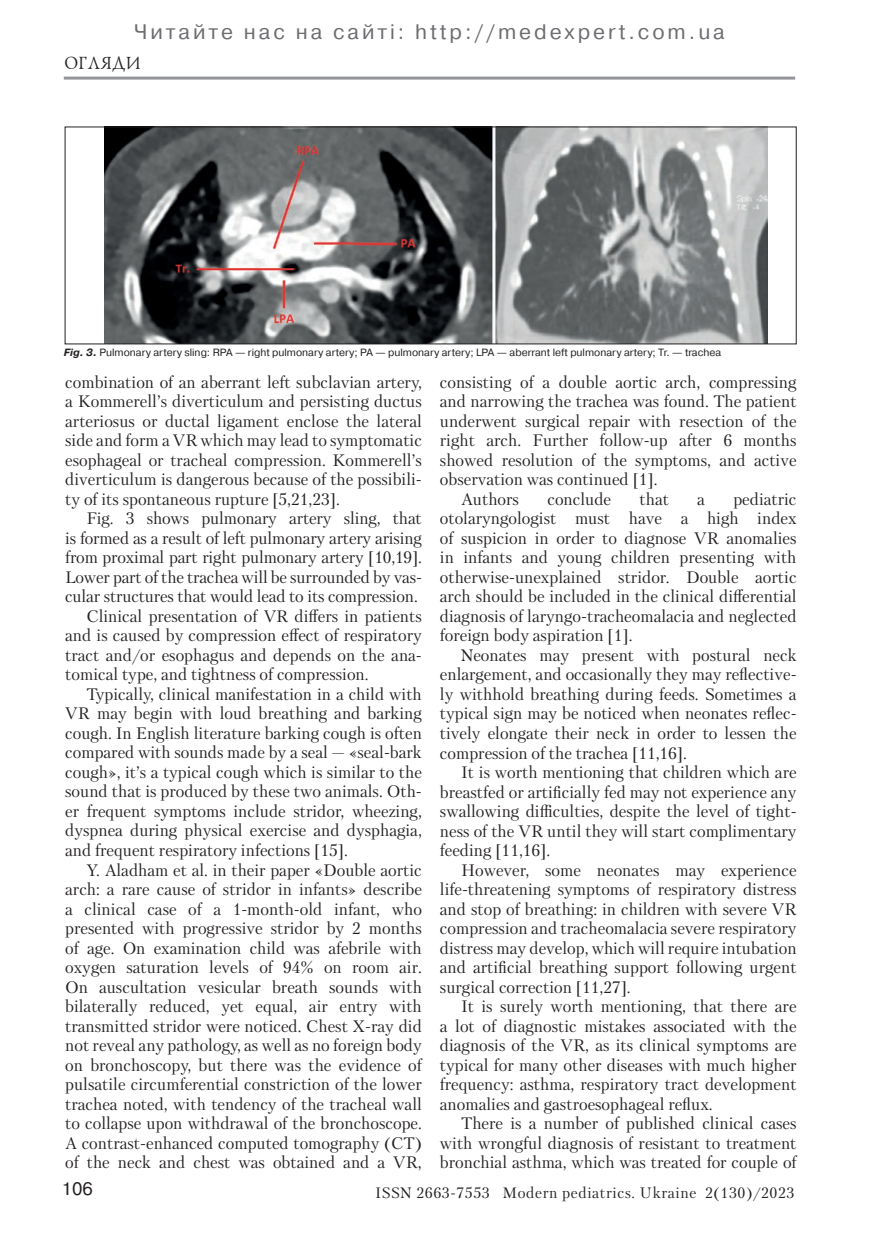
<style>
.page{position:relative;width:893px;height:1234px;background:#fff}
.page>*{position:absolute;margin:0;border:0;box-sizing:border-box;transform-origin:0 0}
.t1{font:21px "Pragmatica C";letter-spacing:.14em;color:#6c6d70}
.t2{font:18px "Lazurski Cyrillic";letter-spacing:.04em;color:#231f20}
.t3{font:18px "Pragmatica C";color:#231f20}
.t4{font:16.5px/19.5px "Petersburg";color:#231f20;text-align:justify}
.t5{font:15px "Petersburg";letter-spacing:.04em;color:#231f20}
.t6{font:10.5px "Pragmatica";color:#231f20}
.s1{font-weight:700;font-style:italic}
</style>
<div class="page">
<hr style="left:64px;top:77px;width:731px;height:3px;background:#939598">
<img style="left:105px;top:128px;width:662px;height:214px">
<div style="left:65px;top:126px;width:732px;height:218px;border:1px solid #231f20"></div>
<p class="t1" style="left:134px;top:20px;width:592px">Читайте нас на сайті: http://medexpert.com.ua</p>
<p class="t2" style="left:64px;top:54px;width:78px">ОГЛЯДИ</p>
<p class="t6" style="left:64px;top:346px;width:659px"><span class="s1">Fig. 3.</span> Pulmonary artery sling: RPA — right pulmonary artery; PA — pulmonary artery; LPA — aberrant left pulmonary artery; Tr. — trachea</p>
<p class="t4" style="left:65px;top:372px;width:358px">combination of an aberrant left subclavian artery, a Kommerell’s diverticulum and persisting ductus arteriosus or ductal ligament enclose the lateral side and form a VR which may lead to symptomatic esophageal or tracheal compression. Kommerell’s diverticulum is dangerous because of the possibili&shy;ty of its spontaneous rupture [5,21,23].</p>
<p class="t4" style="left:86px;top:508px;width:337px">Fig. 3 shows pulmonary artery sling, that</p>
<p class="t4" style="left:65px;top:528px;width:358px">is formed as a result of left pulmonary artery arising</p>
<p class="t4" style="left:65px;top:547px;width:358px">from proximal part right pulmonary artery [10,19].</p>
<p class="t4" style="left:65px;top:567px;width:358px">Lower part of the trachea will be surrounded by vas-</p>
<p class="t4" style="left:65px;top:586px;width:354px">cular structures that would lead to its compression.</p>
<p class="t4" style="left:86px;top:606px;width:337px">Clinical presentation of VR differs in patients</p>
<p class="t4" style="left:65px;top:625px;width:358px">and is caused by compression effect of respiratory</p>
<p class="t4" style="left:65px;top:645px;width:358px">tract and/or esophagus and depends on the ana-</p>
<p class="t4" style="left:65px;top:664px;width:305px">tomical type, and tightness of compression.</p>
<p class="t4" style="left:86px;top:684px;width:337px">Typically, clinical manifestation in a child with</p>
<p class="t4" style="left:65px;top:703px;width:358px">VR may begin with loud breathing and barking</p>
<p class="t4" style="left:65px;top:723px;width:358px">cough. In English literature barking cough is often</p>
<p class="t4" style="left:65px;top:742px;width:358px">compared with sounds made by a seal — «seal-bark</p>
<p class="t4" style="left:65px;top:762px;width:358px">cough», it’s a typical cough which is similar to the</p>
<p class="t4" style="left:65px;top:781px;width:358px">sound that is produced by these two animals. Oth-</p>
<p class="t4" style="left:65px;top:801px;width:358px">er frequent symptoms include stridor, wheezing,</p>
<p class="t4" style="left:65px;top:820px;width:358px">dyspnea during physical exercise and dysphagia,</p>
<p class="t4" style="left:65px;top:840px;width:284px">and frequent respiratory infections [15].</p>
<p class="t4" style="left:86px;top:859px;width:337px">Y. Aladham et al. in their paper «Double aortic</p>
<p class="t4" style="left:65px;top:879px;width:358px">arch: a rare cause of stridor in infants» describe</p>
<p class="t4" style="left:65px;top:898px;width:358px">a clinical case of a 1-month-old infant, who</p>
<p class="t4" style="left:65px;top:918px;width:358px">presented with progressive stridor by 2 months</p>
<p class="t4" style="left:65px;top:937px;width:358px">of age. On examination child was afebrile with</p>
<p class="t4" style="left:65px;top:957px;width:358px">oxygen saturation levels of 94% on room air.</p>
<p class="t4" style="left:65px;top:976px;width:358px">On auscultation vesicular breath sounds with</p>
<p class="t4" style="left:65px;top:996px;width:358px">bilaterally reduced, yet equal, air entry with</p>
<p class="t4" style="left:65px;top:1015px;width:358px">transmitted stridor were noticed. Chest X-ray did</p>
<p class="t4" style="left:65px;top:1035px;width:358px">not reveal any pathology, as well as no foreign body</p>
<p class="t4" style="left:65px;top:1054px;width:358px">on bronchoscopy, but there was the evidence of</p>
<p class="t4" style="left:65px;top:1074px;width:358px">pulsatile circumferential constriction of the lower</p>
<p class="t4" style="left:65px;top:1093px;width:358px">trachea noted, with tendency of the tracheal wall</p>
<p class="t4" style="left:65px;top:1113px;width:358px">to collapse upon withdrawal of the bronchoscope.</p>
<p class="t4" style="left:65px;top:1132px;width:358px">A contrast-enhanced computed tomography (CT)</p>
<p class="t4" style="left:65px;top:1152px;width:358px">of the neck and chest was obtained and a VR,</p>
<p class="t4" style="left:440px;top:372px;width:358px">consisting of a double aortic arch, compressing</p>
<p class="t4" style="left:440px;top:391px;width:358px">and narrowing the trachea was found. The patient</p>
<p class="t4" style="left:440px;top:411px;width:358px">underwent surgical repair with resection of the</p>
<p class="t4" style="left:440px;top:430px;width:358px">right arch. Further follow-up after 6 months</p>
<p class="t4" style="left:440px;top:450px;width:358px">showed resolution of the symptoms, and active</p>
<p class="t4" style="left:440px;top:469px;width:219px">observation was continued [1].</p>
<p class="t4" style="left:461px;top:489px;width:59px">Authors</p>
<p class="t4" style="left:547px;top:489px;width:65px">conclude</p>
<p class="t4" style="left:639px;top:489px;width:31px">that</p>
<p class="t4" style="left:697px;top:489px;width:9px">a</p>
<p class="t4" style="left:440px;top:489px;width:358px;text-indent:293px">pediatric otolaryngologist must have a high index of suspicion in order to diagnose VR anomalies in infants and young children presenting with otherwise-unexplained stridor. Double aortic arch should be included in the clinical differential diagnosis of laryngo-tracheomalacia and neglected foreign body aspiration [1].</p>
<p class="t4" style="left:440px;top:645px;width:358px;text-indent:21px">Neonates may present with postural neck enlargement, and occasionally they may reflective&shy;ly withhold breathing during feeds. Sometimes a typical sign may be noticed when neonates reflec&shy;tively elongate their neck in order to lessen the compression of the trachea [11,16].</p>
<p class="t4" style="left:440px;top:762px;width:358px;text-indent:21px">It is worth mentioning that children which are breastfed or artificially fed may not experience any swallowing difficulties, despite the level of tight&shy;ness of the VR until they will start complimentary feeding [11,16].</p>
<p class="t4" style="left:440px;top:859px;width:358px;text-indent:21px">However, some neonates may experience life-threatening symptoms of respiratory distress and stop of breathing: in children with severe VR compression and tracheomalacia severe respiratory distress may develop, which will require intubation and artificial breathing support following urgent surgical correction [11,27].</p>
<p class="t4" style="left:440px;top:996px;width:358px;text-indent:21px">It is surely worth mentioning, that there are a lot of diagnostic mistakes associated with the diagnosis of the VR, as its clinical symptoms are typical for many other diseases with much higher frequency: asthma, respiratory tract development anomalies and gastroesophageal reflux.</p>
<p class="t4" style="left:440px;top:1113px;width:358px;text-indent:21px">There is a number of published clinical cases with wrongful diagnosis of resistant to treatment bronchial asthma, which was treated for couple of</p>
<p class="t3" style="left:62px;top:1178px;width:33px">106</p>
<p class="t5" style="left:375px;top:1182px;width:421px">ISSN 2663-7553 Modern pediatrics. Ukraine 2(130)/2023</p>
</div>
